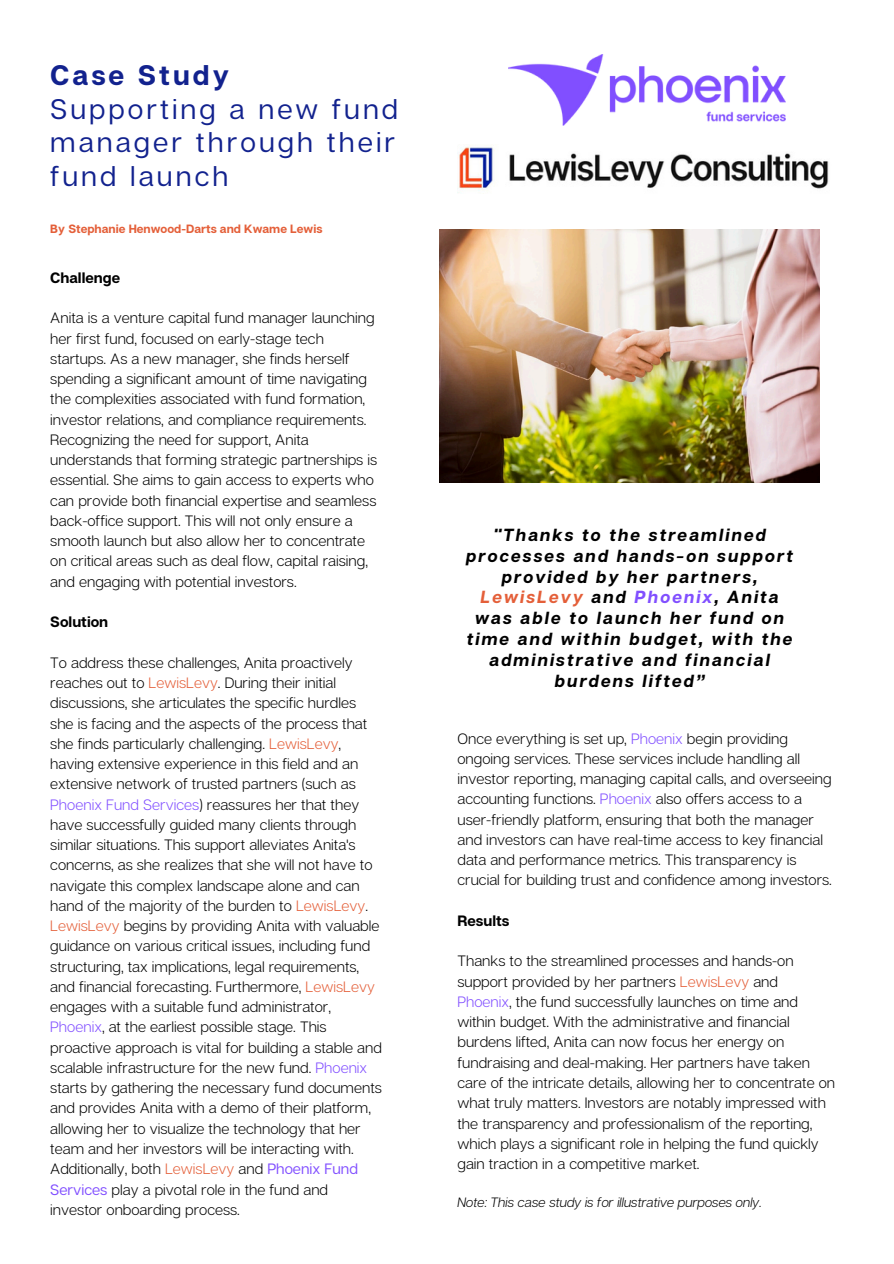
<style>
.page{position:relative;width:894px;height:1264px;background:#fff}
.page>*{position:absolute;margin:0;border:0;box-sizing:border-box;transform-origin:0 0}
.t1{font:28.2px/33.8px "Articulat CF";letter-spacing:.105em;color:#12228e}
.t2{font:italic 700 17.55px/20.9px "Articulat CF";letter-spacing:.105em;color:#000;text-align:center}
.t3{font:300 15px/20.2px "Articulat CF";color:#000}
.t4{font:700 15px "Articulat CF";color:#000}
.t5{font:italic 300 13.5px "Articulat CF";color:#000}
.t6{font:700 12px "Articulat CF";color:#e45f39}
.s1{font-weight:700}
.s2{color:#e45f39}
.s3{color:#814fff}
.s4{font-weight:400;color:#814fff}
</style>
<div class="page">
<img style="left:508px;top:54px;width:277px;height:71px">
<img style="left:457px;top:145px;width:372px;height:48px">
<img style="left:440px;top:229px;width:379px;height:253px">
<p class="t1" style="left:50px;top:57px;width:349px"><span class="s1">Case Study<br></span>Supporting a new fund manager through their fund launch</p>
<h3 class="t6" style="left:50px;top:222px;width:273px">By Stephanie Henwood-Darts and Kwame Lewis</h3>
<h4 class="t4" style="left:50px;top:268px;width:71px">Challenge</h4>
<h3 class="t3" style="left:50px;top:307px;width:328px">Anita is a venture capital fund manager launching her first fund, focused on early-stage tech startups. As a new manager, she finds herself spending a significant amount of time navigating the complexities associated with fund formation, investor relations, and compliance requirements.<br>Recognizing the need for support, Anita understands that forming strategic partnerships is essential. She aims to gain access to experts who can provide both financial expertise and seamless back-office support. This will not only ensure a smooth launch but also allow her to concentrate on critical areas such as deal flow, capital raising, and engaging with potential investors.</h3>
<h4 class="t4" style="left:50px;top:612px;width:60px">Solution</h4>
<p class="t3" style="left:50px;top:652px;width:333px">To address these challenges, Anita proactively reaches out to <span class="s2">LewisLevy</span>. During their initial discussions, she articulates the specific hurdles she is facing and the aspects of the process that she finds particularly challenging. <span class="s2">LewisLevy</span>, having extensive experience in this field and an extensive network of trusted partners (such as <span class="s3">Phoenix Fund Services</span>) reassures her that they have successfully guided many clients through similar situations. This support alleviates Anita's concerns, as she realizes that she will not have to navigate this complex landscape alone and can hand of the majority of the burden to <span class="s2">LewisLevy</span>.<br><span class="s2">LewisLevy</span> begins by providing Anita with valuable guidance on various critical issues, including fund structuring, tax implications, legal requirements, and financial forecasting. Furthermore, <span class="s2">LewisLevy </span>engages with a suitable fund administrator, <span class="s3">Phoenix</span>, at the earliest possible stage. This proactive approach is vital for building a stable and scalable infrastructure for the new fund. <span class="s3">Phoenix </span>starts by gathering the necessary fund documents and provides Anita with a demo of their platform, allowing her to visualize the technology that her team and her investors will be interacting with.</p>
<p class="t3" style="left:50px;top:1158px;width:309px">Additionally, both <span class="s2">LewisLevy</span> and <span class="s4">Phoenix Fund<br>Services</span> play a pivotal role in the fund and investor onboarding process.</p>
<p class="t2" style="left:466px;top:524px;width:328px">"Thanks to the streamlined processes and hands-on support provided by her partners,<br><span class="s2">LewisLevy</span> and <span class="s3">Phoenix</span>, Anita was able to launch her fund on time and within budget, with the administrative and financial burdens lifted”</p>
<h2 class="t3" style="left:457px;top:727px;width:376px">Once everything is set up, <span class="s3">Phoenix</span> begin providing ongoing services. These services include handling all investor reporting, managing capital calls, and overseeing accounting functions. <span class="s3">Phoenix</span> also offers access to a user-friendly platform, ensuring that both the manager and investors can have real-time access to key financial data and performance metrics. This transparency is crucial for building trust and confidence among investors.</h2>
<p class="t4" style="left:457px;top:911px;width:53px">Results</p>
<p class="t3" style="left:457px;top:950px;width:379px">Thanks to the streamlined processes and hands-on support provided by her partners <span class="s2">LewisLevy</span> and <span class="s3">Phoenix</span>, the fund successfully launches on time and within budget. With the administrative and financial burdens lifted, Anita can now focus her energy on fundraising and deal-making. Her partners have taken care of the intricate details, allowing her to concentrate on what truly matters. Investors are notably impressed with the transparency and professionalism of the reporting, which plays a significant role in helping the fund quickly gain traction in a competitive market.</p>
<p class="t5" style="left:457px;top:1193px;width:305px">Note: This case study is for illustrative purposes only.</p>
</div>
